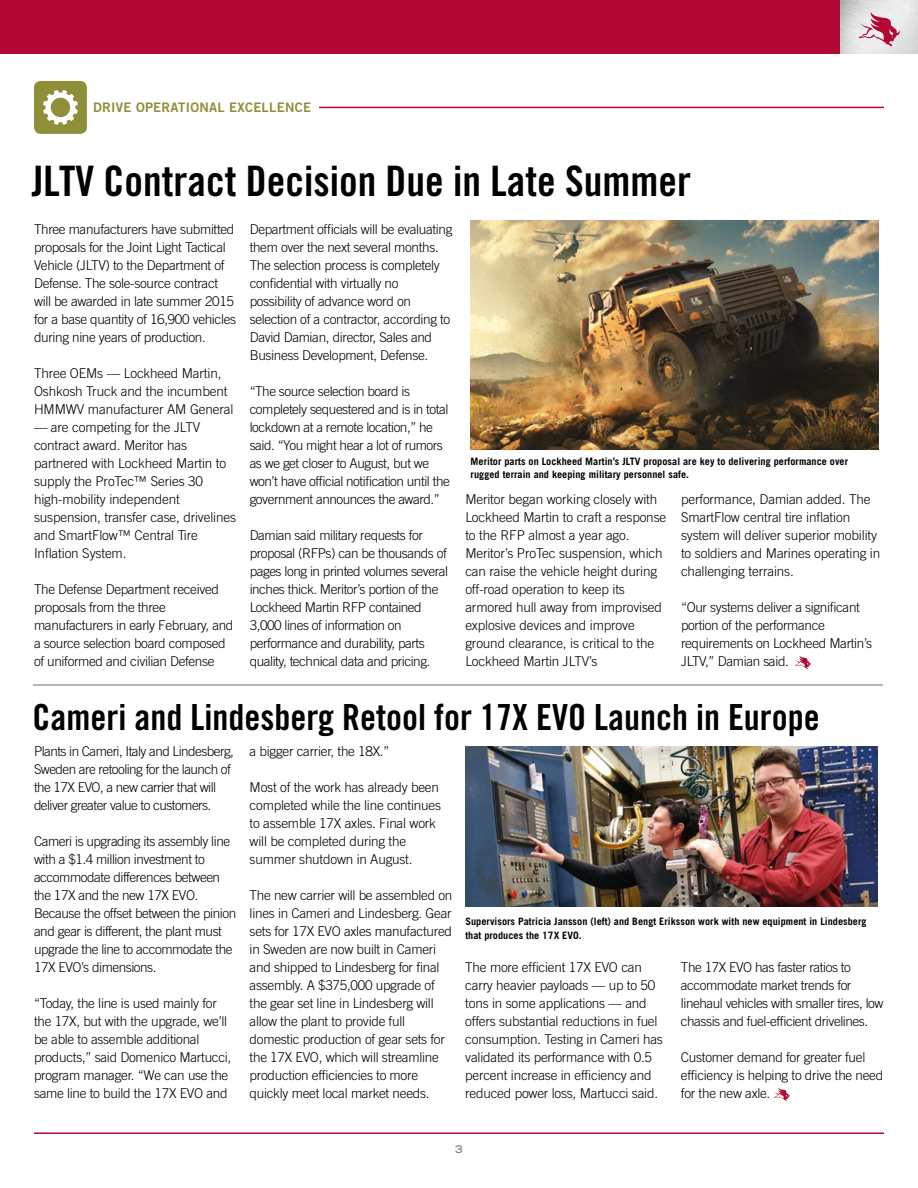
<style>
.page{position:relative;width:918px;height:1188px;background:#fff}
.page>*{position:absolute;margin:0;border:0;box-sizing:border-box;transform-origin:0 0}
.t1{font:42px "Trade Gothic LT Std Bd Cn 20";color:#000}
.t2{font:36px "Trade Gothic LT Std Bd Cn 20";color:#000}
.t3{font:300 13.5px/18px "Trade Gothic LT Std";letter-spacing:-.02em;color:#000}
.t4{font:300 13.5px/18px "Trade Gothic LT Std";letter-spacing:-.04em;color:#000}
.t5{font:13.2px "Trade Gothic LT Std Bd 2";letter-spacing:.02em;color:#8f8f3a}
.t6{font:700 expanded 10.5px "Trade Gothic LT Std";color:#878686}
.t7{font:700 10.2px/13.5px "Trade Gothic LT Std";letter-spacing:.005em;color:#000}
</style>
<div class="page">
<hr style="left:34px;top:1133px;width:850px;height:1px;background:#b10933">
<div style="left:0;top:0;width:845px;height:54px;background:#b10933"></div>
<img style="left:841px;top:0;width:77px;height:54px">
<svg style="left:859px;top:12px;width:41px;height:35px"></svg>
<svg style="left:774px;top:1088px;width:16px;height:13px"></svg>
<hr style="left:33px;top:684px;width:850px;height:2px;background:#9d9d9c">
<img style="left:471px;top:221px;width:408px;height:229px">
<svg style="left:795px;top:656px;width:16px;height:13px"></svg>
<div style="left:34px;top:81px;width:53px;height:53px;background:#8f8f3a;border-radius:7px"></div>
<svg style="left:43px;top:90px;width:35px;height:35px"></svg>
<hr style="left:319px;top:107px;width:565px;height:1px;background:#b10933">
<img style="left:465px;top:747px;width:412px;height:159px">
<p class="t5" style="left:93px;top:99px;width:219px">DRIVE OPERATIONAL EXCELLENCE</p>
<h1 class="t1" style="left:32px;top:156px;width:661px">JLTV Contract Decision Due in Late Summer</h1>
<p class="t3" style="left:34px;top:220px;width:204px">Three manufacturers have submitted proposals for the Joint Light Tactical Vehicle (JLTV) to the Department of Defense. The sole-source contract will be awarded in late summer 2015 for a base quantity of 16,900 vehicles during nine years of production.</p>
<p class="t3" style="left:34px;top:364px;width:201px">Three OEMs — Lockheed Martin,<br>Oshkosh Truck and the incumbent<br>HMMWV manufacturer AM General</p>
<p class="t3" style="left:34px;top:418px;width:204px">— are competing for the JLTV contract award. Meritor has partnered with Lockheed Martin to supply the ProTec™ Series 30 high-mobility independent suspension, transfer case, drivelines and SmartFlow™ Central Tire<br>Inflation System.</p>
<p class="t3" style="left:34px;top:580px;width:201px">The Defense Department received proposals from the three manufacturers in early February, and a source selection board composed of uniformed and civilian Defense</p>
<p class="t3" style="left:250px;top:220px;width:204px">Department officials will be evaluating them over the next several months.<br>The selection process is completely confidential with virtually no possibility of advance word on selection of a contractor, according to David Damian, director, Sales and Business Development, Defense.</p>
<p class="t3" style="left:250px;top:382px;width:202px">“The source selection board is completely sequestered and is in total lockdown at a remote location,” he said. “You might hear a lot of rumors as we get closer to August, but we won’t have official notification until the government announces the award.”</p>
<p class="t3" style="left:250px;top:526px;width:200px">Damian said military requests for proposal (RFPs) can be thousands of pages long in printed volumes several inches thick. Meritor’s portion of the Lockheed Martin RFP contained 3,000 lines of information on performance and durability, parts quality, technical data and pricing.</p>
<p class="t7" style="left:471px;top:454px;width:379px">Meritor parts on Lockheed Martin’s JLTV proposal are key to delivering performance over rugged terrain and keeping military personnel safe.</p>
<p class="t3" style="left:465px;top:490px;width:202px">Meritor began working closely with<br>Lockheed Martin to craft a response to the RFP almost a year ago.<br>Meritor’s ProTec suspension, which can raise the vehicle height during off-road operation to keep its armored hull away from improvised explosive devices and improve ground clearance, is critical to the<br>Lockheed Martin JLTV’s</p>
<p class="t3" style="left:681px;top:490px;width:201px">performance, Damian added. The SmartFlow central tire inflation system will deliver superior mobility to soldiers and Marines operating in challenging terrains.</p>
<p class="t3" style="left:681px;top:598px;width:193px">“Our systems deliver a significant portion of the performance requirements on Lockheed Martin’s<br>JLTV,” Damian said.</p>
<h2 class="t2" style="left:33px;top:695px;width:789px">Cameri and Lindesberg Retool for 17X EVO Launch in Europe</h2>
<p class="t4" style="left:34px;top:742px;width:202px">Plants in Cameri, Italy and Lindesberg, Sweden are retooling for the launch of the 17X EVO, a new carrier that will deliver greater value to customers.</p>
<p class="t3" style="left:34px;top:832px;width:204px">Cameri is upgrading its assembly line with a $1.4 million investment to accommodate differences between the 17X and the new 17X EVO.<br>Because the offset between the pinion and gear is different, the plant must upgrade the line to accommodate the<br>17X EVO’s dimensions.</p>
<p class="t3" style="left:34px;top:994px;width:199px">“Today, the line is used mainly for the 17X, but with the upgrade, we’ll be able to assemble additional products,” said Domenico Martucci, program manager. “We can use the same line to build the 17X EVO and</p>
<p class="t3" style="left:250px;top:742px;width:141px">a bigger carrier, the 18X.”</p>
<p class="t3" style="left:250px;top:778px;width:193px">Most of the work has already been completed while the line continues to assemble 17X axles. Final work will be completed during the summer shutdown in August.</p>
<p class="t3" style="left:250px;top:886px;width:204px">The new carrier will be assembled on lines in Cameri and Lindesberg. Gear sets for 17X EVO axles manufactured in Sweden are now built in Cameri and shipped to Lindesberg for final assembly. A $375,000 upgrade of the gear set line in Lindesberg will allow the plant to provide full domestic production of gear sets for the 17X EVO, which will streamline production efficiencies to more quickly meet local market needs.</p>
<p class="t7" style="left:465px;top:915px;width:403px">Supervisors Patricia Jansson (left) and Bengt Eriksson work with new equipment in Lindesberg that produces the 17X EVO.</p>
<p class="t3" style="left:465px;top:958px;width:199px">The more efficient 17X EVO can carry heavier payloads — up to 50 tons in some applications — and offers substantial reductions in fuel consumption. Testing in Cameri has validated its performance with 0.5 percent increase in efficiency and reduced power loss, Martucci said.</p>
<p class="t3" style="left:681px;top:958px;width:204px">The 17X EVO has faster ratios to accommodate market trends for linehaul vehicles with smaller tires, low chassis and fuel-efficient drivelines.</p>
<p class="t3" style="left:681px;top:1048px;width:204px">Customer demand for greater fuel efficiency is helping to drive the need for the new axle.</p>
<p class="t6" style="left:455px;top:1143px;width:9px">3</p>
</div>
